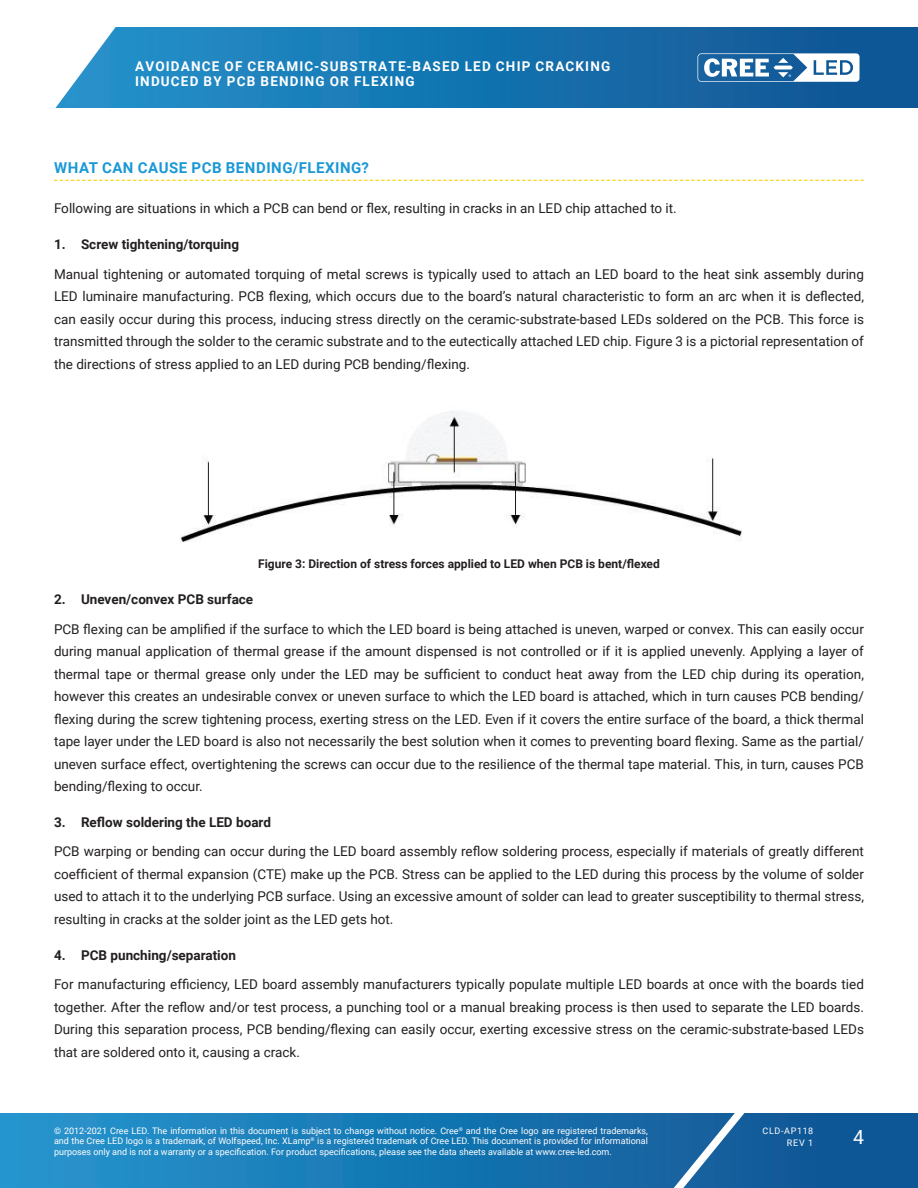
<style>
.page{position:relative;width:918px;height:1188px;background:#fff}
.page>*{position:absolute;margin:0;border:0;box-sizing:border-box;transform-origin:0 0}
.t1{font:21.15px "Verdana";color:#000}
.t2{font:21px "Verdana";color:#000}
.t3{font:19.5px "Roboto";color:#fff}
.Section_heading_with{font:700 15px "Roboto";letter-spacing:.035em;color:#1a98d6}
.t4{font:13.5px/22.5px "Roboto";color:#231f20;text-align:justify}
.t5{font:700 13.5px "Roboto";color:#231f20}
.t6{font:700 13.5px/15px "Roboto";letter-spacing:.085em;color:#fff}
.t7{font:700 12px "Roboto";color:#231f20}
.t8{font:9px/10.8px "Roboto";color:#fff;text-align:justify}
.t9{font:9px/12px "Roboto";letter-spacing:.085em;color:#fff;text-align:right}
</style>
<div class="page">
<svg style="left:0;top:1113px;width:918px;height:75px;background:#1876b2"></svg>
<svg style="left:644px;top:1113px;width:117px;height:75px;background:#296da6"></svg>
<svg style="left:55px;top:27px;width:863px;height:81px;background:#2078b2"></svg>
<svg style="left:698px;top:53px;width:162px;height:29px"></svg>
<svg style="left:54px;top:180px;width:810px;height:1px"></svg>
<img style="left:180px;top:411px;width:562px;height:132px">
<p class="t6" style="left:135px;top:58px;width:477px">AVOIDANCE OF CERAMIC-SUBSTRATE-BASED LED CHIP CRACKING<br>INDUCED BY PCB BENDING OR FLEXING</p>
<p class="Section_heading_with" style="left:54px;top:157px;width:316px">WHAT CAN CAUSE PCB BENDING/FLEXING?</p>
<p class="t4" style="left:54px;top:197px;width:624px">Following are situations in which a PCB can bend or flex, resulting in cracks in an LED chip attached to it.</p>
<p class="t5" style="left:54px;top:235px;width:187px">1. Screw tightening/torquing</p>
<p class="t4" style="left:54px;top:262px;width:812px">Manual tightening or automated torquing of metal screws is typically used to attach an LED board to the heat sink assembly during LED luminaire manufacturing. PCB flexing, which occurs due to the board’s natural characteristic to form an arc when it is deflected, can easily occur during this process, inducing stress directly on the ceramic-substrate-based LEDs soldered on the PCB. This force is transmitted through the solder to the ceramic substrate and to the eutectically attached LED chip. Figure 3 is a pictorial representation of the directions of stress applied to an LED during PCB bending/flexing.</p>
<p class="t7" style="left:258px;top:556px;width:403px">Figure 3: Direction of stress forces applied to LED when PCB is bent/flexed</p>
<p class="t5" style="left:54px;top:590px;width:201px">2. Uneven/convex PCB surface</p>
<p class="t4" style="left:54px;top:617px;width:812px">PCB flexing can be amplified if the surface to which the LED board is being attached is uneven, warped or convex. This can easily occur during manual application of thermal grease if the amount dispensed is not controlled or if it is applied unevenly. Applying a layer of thermal tape or thermal grease only under the LED may be sufficient to conduct heat away from the LED chip during its operation, however this creates an undesirable convex or uneven surface to which the LED board is attached, which in turn causes PCB bending/ flexing during the screw tightening process, exerting stress on the LED. Even if it covers the entire surface of the board, a thick thermal tape layer under the LED board is also not necessarily the best solution when it comes to preventing board flexing. Same as the partial/ uneven surface effect, overtightening the screws can occur due to the resilience of the thermal tape material. This, in turn, causes PCB bending/flexing to occur.</p>
<p class="t5" style="left:54px;top:813px;width:218px">3. Reflow soldering the LED board</p>
<p class="t4" style="left:54px;top:840px;width:812px">PCB warping or bending can occur during the LED board assembly reflow soldering process, especially if materials of greatly different coefficient of thermal expansion (CTE) make up the PCB. Stress can be applied to the LED during this process by the volume of solder used to attach it to the underlying PCB surface. Using an excessive amount of solder can lead to greater susceptibility to thermal stress, resulting in cracks at the solder joint as the LED gets hot.</p>
<p class="t5" style="left:54px;top:946px;width:184px">4. PCB punching/separation</p>
<p class="t4" style="left:54px;top:973px;width:812px">For manufacturing efficiency, LED board assembly manufacturers typically populate multiple LED boards at once with the boards tied together. After the reflow and/or test process, a punching tool or a manual breaking process is then used to separate the LED boards.<br>During this separation process, PCB bending/flexing can easily occur, exerting excessive stress on the ceramic-substrate-based LEDs that are soldered onto it, causing a crack.</p>
<p class="t1" style="left:164px;top:638px;width:688px">Fig 3. direction of the stress applied to the LED component when</p>
<p class="t2" style="left:164px;top:663px;width:163px">the PCB is bent</p>
<p class="t8" style="left:54px;top:1125px;width:596px">© 2012-2021 Cree LED. The information in this document is subject to change without notice. Cree<sup>®</sup> and the Cree logo are registered trademarks, and the Cree LED logo is a trademark, of Wolfspeed, Inc. XLamp<sup>®</sup> is a registered trademark of Cree LED. This document is provided for informational purposes only and is not a warranty or a specification. For product specifications, please see the data sheets available at www.cree-led.com.</p>
<p class="t9" style="left:762px;top:1124px;width:52px">CLD-AP118<br>REV 1</p>
<h3 class="t3" style="left:853px;top:1123px;width:12px">4</h3>
</div>
